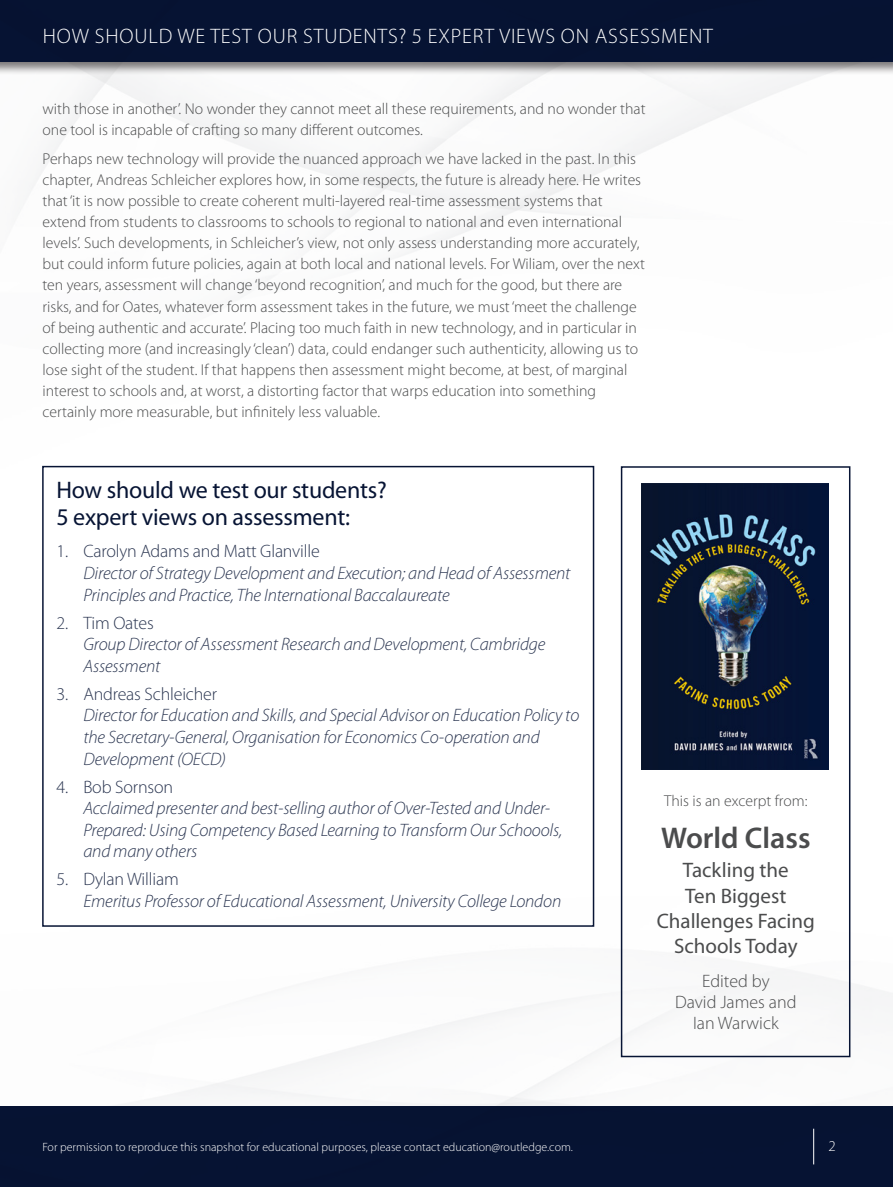
<style>
.page{position:relative;width:893px;height:1187px;background:#fff}
.page>*{position:absolute;margin:0;border:0;box-sizing:border-box;transform-origin:0 0}
.t1{font:600 30px "Myriad Pro";color:#4b4c4d}
.t2{font:24px/27px "Myriad Pro";letter-spacing:-.01em;color:#071434}
.t3{font:300 21px "Myriad Pro";letter-spacing:.04em;color:#fff}
.t4{font:21px/25.2px "Myriad Pro";color:#4b4c4d;text-align:center}
.t5{font:italic 300 18px/21.6px "Myriad Pro";letter-spacing:-.01em;color:#2c3752}
.t6{font:300 18px "Myriad Pro";letter-spacing:-.01em;color:#2c3752}
.t7{font:300 18px/21px "Myriad Pro";color:#4b4c4d;text-align:center}
.t8{font:300 15.75px/21px "Myriad Pro";color:#4b4c4d}
.t9{font:300 15px "Myriad Pro";color:#fff}
.t10{font:300 12px "Myriad Pro";color:#fff}
</style>
<div class="page">
<img style="left:30px;top:76px;width:863px;height:1030px">
<div style="left:0;top:1106px;width:893px;height:80px;background:#071434"></div>
<div style="left:0;top:0;width:893px;height:76px;background:#231f20;opacity:.6"></div>
<div style="left:0;top:0;width:893px;height:62px;background:#071434"></div>
<hr style="left:813px;top:1128px;width:1px;height:36px;background:#fff">
<div style="left:42px;top:466px;width:552px;height:460px;border:2px solid #071434"></div>
<div style="left:621px;top:466px;width:229px;height:591px;border:2px solid #071434"></div>
<img style="left:642px;top:483px;width:186px;height:286px">
<h3 class="t3" style="left:43px;top:24px;width:672px">HOW SHOULD WE TEST OUR STUDENTS? 5 EXPERT VIEWS ON ASSESSMENT</h3>
<p class="t8" style="left:43px;top:98px;width:604px">with those in another’. No wonder they cannot meet all these requirements, and no wonder that one tool is incapable of crafting so many different outcomes.</p>
<p class="t8" style="left:43px;top:149px;width:604px">Perhaps new technology will provide the nuanced approach we have lacked in the past. In this chapter, Andreas Schleicher explores how, in some respects, the future is already here. He writes that ‘it is now possible to create coherent multi-layered real-time assessment systems that extend from students to classrooms to schools to regional to national and even international levels’. Such developments, in Schleicher’s view, not only assess understanding more accurately, but could inform future policies, again at both local and national levels. For Wiliam, over the next ten years, assessment will change ‘beyond recognition’, and much for the good, but there are risks, and for Oates, whatever form assessment takes in the future, we must ‘meet the challenge of being authentic and accurate’. Placing too much faith in new technology, and in particular in collecting more (and increasingly ‘clean’) data, could endanger such authenticity, allowing us to lose sight of the student. If that happens then assessment might become, at best, of marginal interest to schools and, at worst, a distorting factor that warps education into something certainly more measurable, but infinitely less valuable.</p>
<h2 class="t2" style="left:56px;top:477px;width:332px">How should we test our students?<br>5 expert views on assessment:</h2>
<p class="t6" style="left:56px;top:541px;width:265px">1. Carolyn Adams and Matt Glanville</p>
<p class="t5" style="left:83px;top:562px;width:489px">Director of Strategy Development and Execution; and Head of Assessment<br>Principles and Practice, The International Baccalaureate</p>
<p class="t6" style="left:56px;top:612px;width:99px">2. Tim Oates</p>
<p class="t5" style="left:83px;top:634px;width:463px">Group Director of Assessment Research and Development, Cambridge<br>Assessment</p>
<p class="t6" style="left:56px;top:684px;width:162px">3. Andreas Schleicher</p>
<p class="t5" style="left:83px;top:705px;width:497px">Director for Education and Skills, and Special Advisor on Education Policy to the Secretary-General, Organisation for Economics Co-operation and<br>Development (OECD)</p>
<p class="t6" style="left:56px;top:776px;width:118px">4. Bob Sornson</p>
<p class="t5" style="left:83px;top:797px;width:480px">Acclaimed presenter and best-selling author of Over-Tested and Under-<br>Prepared: Using Competency Based Learning to Transform Our Schoools, and many others</p>
<p class="t6" style="left:56px;top:869px;width:124px">5. Dylan William</p>
<p class="t5" style="left:83px;top:890px;width:479px">Emeritus Professor of Educational Assessment, University College London</p>
<p class="t8" style="left:664px;top:790px;width:145px">This is an excerpt from:</p>
<h1 class="t1" style="left:661px;top:821px;width:151px">World Class</h1>
<h3 class="t4" style="left:657px;top:858px;width:160px">Tackling the<br>Ten Biggest<br>Challenges Facing<br>Schools Today</h3>
<p class="t7" style="left:675px;top:970px;width:123px">Edited by<br>David James and<br>Ian Warwick</p>
<p class="t10" style="left:43px;top:1140px;width:532px">For permission to reproduce this snapshot for educational purposes, please contact education@routledge.com.</p>
<p class="t9" style="left:828px;top:1137px;width:9px">2</p>
</div>
